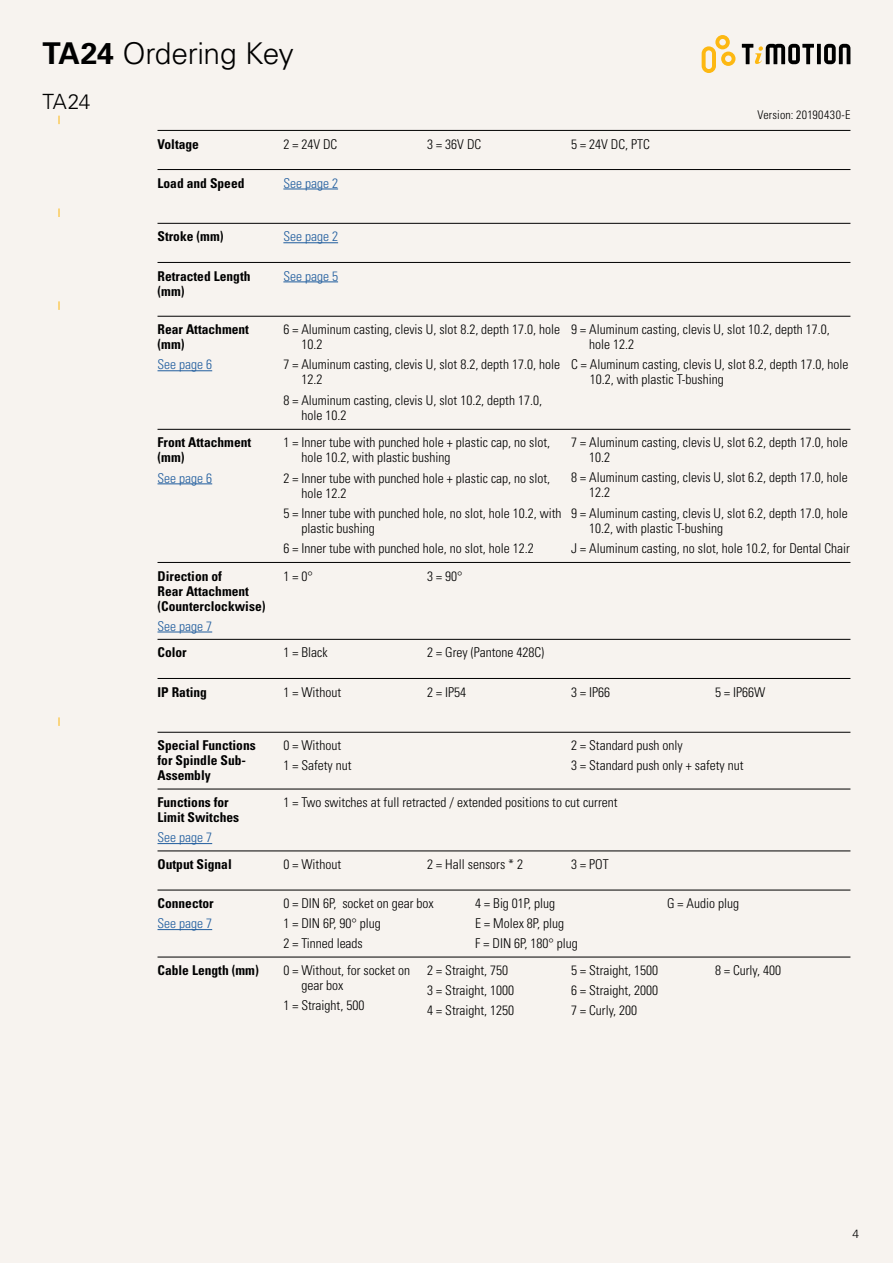
<style>
.page{position:relative;width:893px;height:1263px;background:#f7f3ef}
.page>*{position:absolute;margin:0;border:0;box-sizing:border-box;transform-origin:0 0}
.t1{font:300 30px "Univers LT Std";letter-spacing:-.015em;color:#000}
.t2{font:300 21px "Univers LT Std";color:#000}
.t3{font:300 condensed 13.5px/15px "Univers LT Std";color:#000}
.t4{font:700 condensed 13.5px/15px "Univers LT Std";color:#000}
.t5{font:300 condensed 13.5px "Univers LT Std";color:#205d9e}
.t6{font:300 condensed 12px "Univers LT Std";letter-spacing:.015em;color:#000}
.t7{font:300 12px "Univers LT Std";color:#000}
.s1{font-weight:700}
</style>
<div class="page">
<svg style="left:702px;top:35px;width:33px;height:38px"></svg>
<svg style="left:817px;top:44px;width:4px;height:20px"></svg>
<svg style="left:824px;top:44px;width:26px;height:20px"></svg>
<svg style="left:742px;top:44px;width:72px;height:20px"></svg>
<hr style="left:158px;top:169px;width:692px;height:1px;background:#000">
<hr style="left:158px;top:929px;width:54px;height:1px;background:#205d9e">
<hr style="left:158px;top:632px;width:54px;height:1px;background:#205d9e">
<hr style="left:158px;top:130px;width:692px;height:1px;background:#000">
<hr style="left:158px;top:957px;width:692px;height:1px;background:#000">
<hr style="left:158px;top:851px;width:692px;height:1px;background:#000">
<hr style="left:158px;top:678px;width:692px;height:1px;background:#000">
<hr style="left:158px;top:732px;width:692px;height:1px;background:#000">
<hr style="left:158px;top:890px;width:692px;height:1px;background:#000">
<hr style="left:158px;top:639px;width:692px;height:1px;background:#000">
<hr style="left:158px;top:562px;width:692px;height:1px;background:#000">
<hr style="left:158px;top:223px;width:692px;height:1px;background:#000">
<hr style="left:158px;top:843px;width:54px;height:1px;background:#205d9e">
<hr style="left:158px;top:262px;width:692px;height:1px;background:#000">
<hr style="left:158px;top:789px;width:692px;height:1px;background:#000">
<hr style="left:283px;top:189px;width:55px;height:1px;background:#205d9e">
<hr style="left:283px;top:282px;width:55px;height:1px;background:#205d9e">
<hr style="left:283px;top:242px;width:55px;height:1px;background:#205d9e">
<hr style="left:158px;top:370px;width:54px;height:1px;background:#205d9e">
<hr style="left:158px;top:483px;width:54px;height:1px;background:#205d9e">
<hr style="left:158px;top:316px;width:692px;height:1px;background:#000">
<hr style="left:158px;top:429px;width:692px;height:1px;background:#000">
<h1 class="t1" style="left:43px;top:36px;width:253px"><span class="s1">TA24</span> Ordering Key</h1>
<h2 class="t2" style="left:43px;top:89px;width:50px">TA24</h2>
<p class="t4" style="left:158px;top:136px;width:43px">Voltage</p>
<p class="t3" style="left:283px;top:136px;width:55px">2 = 24V DC</p>
<p class="t3" style="left:427px;top:136px;width:55px">3 = 36V DC</p>
<p class="t3" style="left:571px;top:136px;width:80px">5 = 24V DC, PTC</p>
<p class="t4" style="left:158px;top:175px;width:88px">Load and Speed</p>
<p class="t5" style="left:283px;top:175px;width:56px">See page 2</p>
<p class="t4" style="left:158px;top:229px;width:68px">Stroke (mm)</p>
<p class="t4" style="left:158px;top:268px;width:95px">Retracted Length (mm)</p>
<p class="t5" style="left:283px;top:229px;width:56px">See page 2</p>
<p class="t5" style="left:283px;top:268px;width:56px">See page 5</p>
<p class="t6" style="left:757px;top:108px;width:94px">Version: 20190430-E</p>
<p class="t4" style="left:158px;top:322px;width:93px">Rear Attachment (mm)</p>
<p class="t5" style="left:158px;top:357px;width:56px">See page 6</p>
<p class="t4" style="left:158px;top:435px;width:95px">Front Attachment (mm)</p>
<p class="t5" style="left:158px;top:470px;width:56px">See page 6</p>
<p class="t4" style="left:158px;top:568px;width:110px">Direction of<br>Rear Attachment (Counterclockwise)</p>
<p class="t5" style="left:158px;top:618px;width:56px">See page 7</p>
<p class="t4" style="left:158px;top:645px;width:31px">Color</p>
<p class="t4" style="left:158px;top:684px;width:51px">IP Rating</p>
<p class="t4" style="left:158px;top:738px;width:100px">Special Functions for Spindle Sub-<br>Assembly</p>
<p class="t4" style="left:158px;top:795px;width:83px">Functions for<br>Limit Switches</p>
<p class="t5" style="left:158px;top:829px;width:56px">See page 7</p>
<p class="t4" style="left:158px;top:857px;width:76px">Output Signal</p>
<p class="t4" style="left:158px;top:896px;width:58px">Connector</p>
<p class="t5" style="left:158px;top:915px;width:56px">See page 7</p>
<p class="t4" style="left:158px;top:963px;width:103px">Cable Length (mm)</p>
<p class="t3" style="left:301px;top:322px;width:260px;text-indent:-18px">6 = Aluminum casting, clevis U, slot 8.2, depth 17.0, hole<br>10.2</p>
<p class="t3" style="left:301px;top:357px;width:260px;text-indent:-18px">7 = Aluminum casting, clevis U, slot 8.2, depth 17.0, hole<br>12.2</p>
<p class="t3" style="left:301px;top:392px;width:242px;text-indent:-18px">8 = Aluminum casting, clevis U, slot 10.2, depth 17.0, hole 10.2</p>
<p class="t3" style="left:301px;top:435px;width:250px;text-indent:-18px">1 = Inner tube with punched hole + plastic cap, no slot, hole 10.2, with plastic bushing</p>
<p class="t3" style="left:301px;top:470px;width:250px;text-indent:-18px">2 = Inner tube with punched hole + plastic cap, no slot, hole 12.2</p>
<p class="t3" style="left:301px;top:505px;width:262px;text-indent:-18px">5 = Inner tube with punched hole, no slot, hole 10.2, with plastic bushing</p>
<p class="t3" style="left:283px;top:540px;width:252px">6 = Inner tube with punched hole, no slot, hole 12.2</p>
<p class="t3" style="left:283px;top:568px;width:31px">1 = 0°</p>
<p class="t3" style="left:427px;top:568px;width:37px">3 = 90°</p>
<p class="t3" style="left:589px;top:322px;width:242px;text-indent:-18px">9 = Aluminum casting, clevis U, slot 10.2, depth 17.0, hole 12.2</p>
<p class="t3" style="left:590px;top:357px;width:260px;text-indent:-19px">C = Aluminum casting, clevis U, slot 8.2, depth 17.0, hole<br>10.2, with plastic T-bushing</p>
<p class="t3" style="left:589px;top:435px;width:260px;text-indent:-18px">7 = Aluminum casting, clevis U, slot 6.2, depth 17.0, hole<br>10.2</p>
<p class="t3" style="left:589px;top:470px;width:260px;text-indent:-18px">8 = Aluminum casting, clevis U, slot 6.2, depth 17.0, hole<br>12.2</p>
<p class="t3" style="left:589px;top:505px;width:260px;text-indent:-18px">9 = Aluminum casting, clevis U, slot 6.2, depth 17.0, hole<br>10.2, with plastic T-bushing</p>
<p class="t3" style="left:571px;top:540px;width:280px">J = Aluminum casting, no slot, hole 10.2, for Dental Chair</p>
<p class="t3" style="left:283px;top:645px;width:46px">1 = Black</p>
<p class="t3" style="left:427px;top:645px;width:118px">2 = Grey (Pantone 428C)</p>
<p class="t3" style="left:283px;top:684px;width:59px">1 = Without</p>
<p class="t3" style="left:427px;top:684px;width:40px">2 = IP54</p>
<p class="t3" style="left:571px;top:684px;width:40px">3 = IP66</p>
<p class="t3" style="left:715px;top:684px;width:52px">5 = IP66W</p>
<p class="t3" style="left:283px;top:735px;width:70px;line-height:20.1px">0 = Without<br>1 = Safety nut</p>
<p class="t3" style="left:571px;top:735px;width:174px;line-height:20.1px">2 = Standard push only<br>3 = Standard push only + safety nut</p>
<p class="t3" style="left:283px;top:795px;width:336px">1 = Two switches at full retracted / extended positions to cut current</p>
<p class="t3" style="left:283px;top:857px;width:59px">0 = Without</p>
<p class="t3" style="left:427px;top:857px;width:97px">2 = Hall sensors * 2</p>
<p class="t3" style="left:571px;top:857px;width:39px">3 = POT</p>
<p class="t3" style="left:283px;top:893px;width:152px;line-height:20.1px">0 = DIN 6P, socket on gear box<br>1 = DIN 6P, 90° plug<br>2 = Tinned leads</p>
<p class="t3" style="left:475px;top:893px;width:104px;line-height:20.1px">4 = Big 01P, plug<br>E = Molex 8P, plug<br>F = DIN 6P, 180° plug</p>
<p class="t3" style="left:667px;top:896px;width:73px">G = Audio plug</p>
<p class="t3" style="left:301px;top:963px;width:110px;text-indent:-18px">0 = Without, for socket on gear box</p>
<p class="t3" style="left:283px;top:998px;width:82px">1 = Straight, 500</p>
<p class="t3" style="left:427px;top:960px;width:88px;line-height:20.1px">2 = Straight, 750<br>3 = Straight, 1000<br>4 = Straight, 1250</p>
<p class="t3" style="left:571px;top:960px;width:88px;line-height:20.1px;text-align:justify">5 = Straight, 1500<br>6 = Straight, 2000<br>7 = Curly, 200</p>
<p class="t3" style="left:715px;top:963px;width:68px">8 = Curly, 400</p>
<p class="t7" style="left:852px;top:1226px;width:8px">4</p>
</div>
